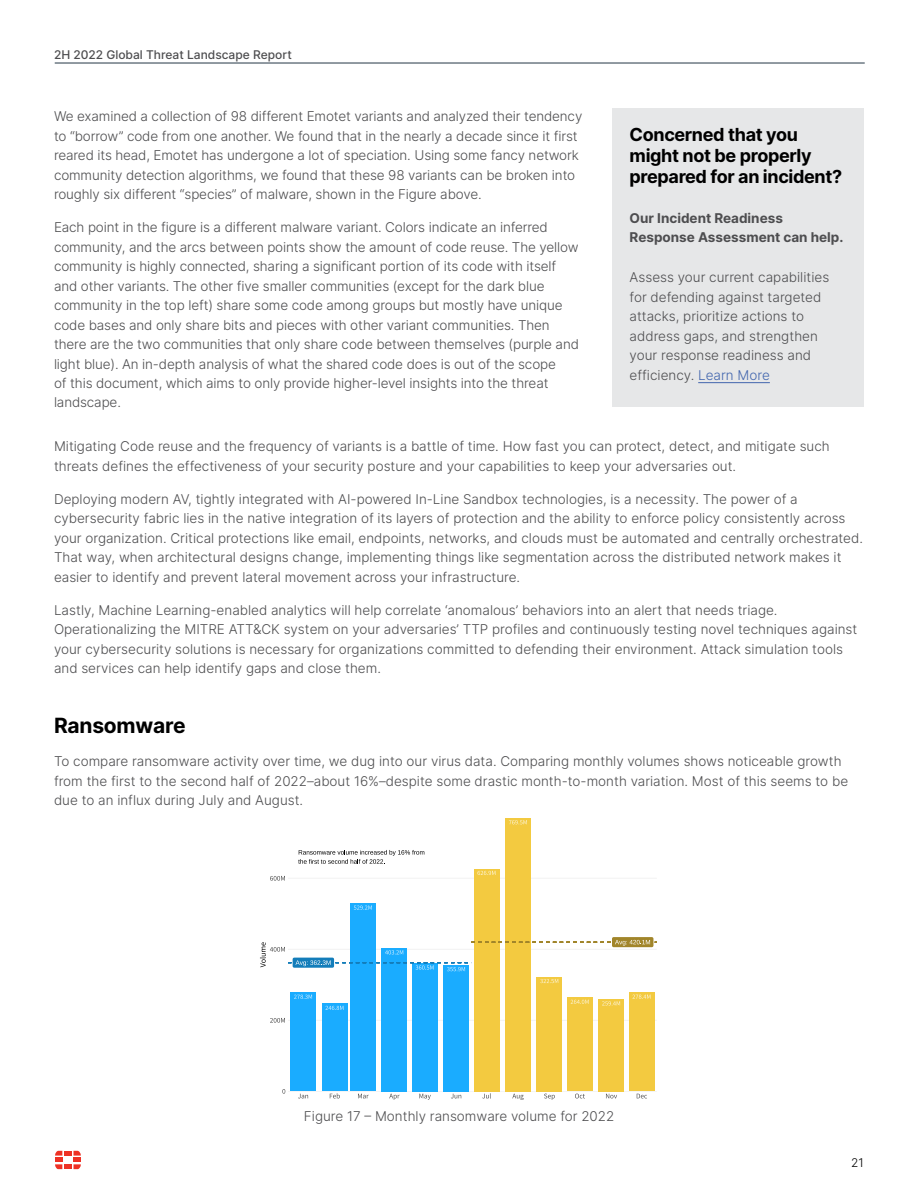
<style>
.page{position:relative;width:918px;height:1188px;background:#fff}
.page>*{position:absolute;margin:0;border:0;box-sizing:border-box;transform-origin:0 0}
.t1{font:700 21px "Inter";letter-spacing:-.01em;color:#000}
.t2{font:700 18px/21px "Inter";letter-spacing:-.02em;color:#000}
.t3{font:300 13.5px/19.5px "Inter";color:#4d4d4f}
.t4{font:700 13.5px/19.5px "Inter";color:#4d4d4f}
.t5{font:500 12px "Inter";color:#4d4d4f}
.t6{font:300 12px "Inter";color:#000}
.s1{color:#4266ae}
</style>
<div class="page">
<hr style="left:55px;top:63px;width:810px;height:1px;background:#243746">
<div style="left:64px;top:1151px;width:8px;height:5px;background:#ee3124"></div>
<div style="left:64px;top:1164px;width:8px;height:5px;background:#ee3124"></div>
<svg style="left:55px;top:1151px;width:7px;height:18px"></svg>
<svg style="left:74px;top:1151px;width:7px;height:18px"></svg>
<div style="left:612px;top:108px;width:252px;height:298px;background:#e6e7e8"></div>
<hr style="left:698px;top:382px;width:72px;height:1px;background:#4266ae">
<hr style="left:288px;top:1091px;width:369px;height:1px;background:#f2f2f2">
<hr style="left:288px;top:1020px;width:369px;height:1px;background:#f2f2f2">
<hr style="left:288px;top:878px;width:369px;height:1px;background:#f2f2f2">
<div style="left:290px;top:993px;width:26px;height:98px;background:#1aacff"></div>
<div style="left:322px;top:1004px;width:25px;height:87px;background:#1aacff"></div>
<div style="left:350px;top:903px;width:26px;height:188px;background:#1aacff"></div>
<div style="left:382px;top:948px;width:25px;height:143px;background:#1aacff"></div>
<div style="left:412px;top:963px;width:26px;height:128px;background:#1aacff"></div>
<div style="left:443px;top:965px;width:26px;height:126px;background:#1aacff"></div>
<div style="left:474px;top:869px;width:25px;height:222px;background:#f3ca40"></div>
<div style="left:505px;top:818px;width:26px;height:273px;background:#f3ca40"></div>
<div style="left:537px;top:977px;width:25px;height:114px;background:#f3ca40"></div>
<div style="left:567px;top:998px;width:26px;height:93px;background:#f3ca40"></div>
<div style="left:598px;top:999px;width:26px;height:92px;background:#f3ca40"></div>
<div style="left:629px;top:992px;width:25px;height:99px;background:#f3ca40"></div>
<svg style="left:294px;top:995px;width:18px;height:4px"></svg>
<svg style="left:325px;top:1006px;width:18px;height:4px"></svg>
<svg style="left:354px;top:905px;width:18px;height:5px"></svg>
<svg style="left:477px;top:871px;width:18px;height:4px"></svg>
<svg style="left:509px;top:820px;width:18px;height:5px"></svg>
<svg style="left:540px;top:979px;width:18px;height:4px"></svg>
<svg style="left:571px;top:1000px;width:18px;height:4px"></svg>
<svg style="left:602px;top:1001px;width:18px;height:5px"></svg>
<svg style="left:632px;top:995px;width:19px;height:4px"></svg>
<svg style="left:298px;top:850px;width:126px;height:14px"></svg>
<svg style="left:282px;top:1089px;width:3px;height:5px"></svg>
<svg style="left:270px;top:1018px;width:15px;height:5px"></svg>
<svg style="left:270px;top:876px;width:15px;height:5px"></svg>
<svg style="left:298px;top:1094px;width:10px;height:4px"></svg>
<svg style="left:330px;top:1093px;width:10px;height:5px"></svg>
<svg style="left:358px;top:1094px;width:11px;height:4px"></svg>
<svg style="left:389px;top:1094px;width:11px;height:6px"></svg>
<svg style="left:419px;top:1094px;width:12px;height:6px"></svg>
<svg style="left:451px;top:1094px;width:10px;height:4px"></svg>
<svg style="left:482px;top:1093px;width:9px;height:5px"></svg>
<svg style="left:512px;top:1094px;width:12px;height:6px"></svg>
<svg style="left:544px;top:1094px;width:11px;height:6px"></svg>
<svg style="left:575px;top:1094px;width:10px;height:4px"></svg>
<svg style="left:606px;top:1094px;width:11px;height:4px"></svg>
<svg style="left:637px;top:1094px;width:10px;height:4px"></svg>
<svg style="left:260px;top:937px;width:397px;height:34px"></svg>
<p class="t5" style="left:54px;top:46px;width:239px">2H 2022 Global Threat Landscape Report</p>
<p class="t3" style="left:54px;top:106px;width:530px">We examined a collection of 98 different Emotet variants and analyzed their tendency to “borrow” code from one another. We found that in the nearly a decade since it first reared its head, Emotet has undergone a lot of speciation. Using some fancy network community detection algorithms, we found that these 98 variants can be broken into roughly six different “species” of malware, shown in the Figure above.</p>
<p class="t3" style="left:54px;top:217px;width:526px">Each point in the figure is a different malware variant. Colors indicate an inferred community, and the arcs between points show the amount of code reuse. The yellow community is highly connected, sharing a significant portion of its code with itself and other variants. The other five smaller communities (except for the dark blue community in the top left) share some code among groups but mostly have unique code bases and only share bits and pieces with other variant communities. Then there are the two communities that only share code between themselves (purple and light blue). An in-depth analysis of what the shared code does is out of the scope<br>of this document, which aims to only provide higher-level insights into the threat landscape.</p>
<h2 class="t2" style="left:630px;top:124px;width:214px">Concerned that you might not be properly prepared for an incident?</h2>
<p class="t4" style="left:630px;top:208px;width:215px">Our Incident Readiness<br>Response Assessment can help.</p>
<p class="t3" style="left:630px;top:267px;width:201px">Assess your current capabilities for defending against targeted attacks, prioritize actions to address gaps, and strengthen your response readiness and efficiency. <span class="s1">Learn More</span></p>
<p class="t3" style="left:54px;top:437px;width:777px">Mitigating Code reuse and the frequency of variants is a battle of time. How fast you can protect, detect, and mitigate such threats defines the effectiveness of your security posture and your capabilities to keep your adversaries out.</p>
<p class="t3" style="left:54px;top:489px;width:808px">Deploying modern AV, tightly integrated with AI-powered In-Line Sandbox technologies, is a necessity. The power of a cybersecurity fabric lies in the native integration of its layers of protection and the ability to enforce policy consistently across your organization. Critical protections like email, endpoints, networks, and clouds must be automated and centrally orchestrated.<br>That way, when architectural designs change, implementing things like segmentation across the distributed network makes it easier to identify and prevent lateral movement across your infrastructure.</p>
<p class="t3" style="left:54px;top:600px;width:805px">Lastly, Machine Learning-enabled analytics will help correlate ‘anomalous’ behaviors into an alert that needs triage.<br>Operationalizing the MITRE ATT&amp;CK system on your adversaries’ TTP profiles and continuously testing novel techniques against your cybersecurity solutions is necessary for organizations committed to defending their environment. Attack simulation tools and services can help identify gaps and close them.</p>
<h1 class="t1" style="left:54px;top:710px;width:133px">Ransomware</h1>
<p class="t3" style="left:54px;top:752px;width:796px">To compare ransomware activity over time, we dug into our virus data. Comparing monthly volumes shows noticeable growth from the first to the second half of 2022–about 16%–despite some drastic month-to-month variation. Most of this seems to be due to an influx during July and August.</p>
<p class="t3" style="left:304px;top:1106px;width:312px">Figure 17 – Monthly ransomware volume for 2022</p>
<p class="t6" style="left:851px;top:1154px;width:14px">21</p>
</div>
